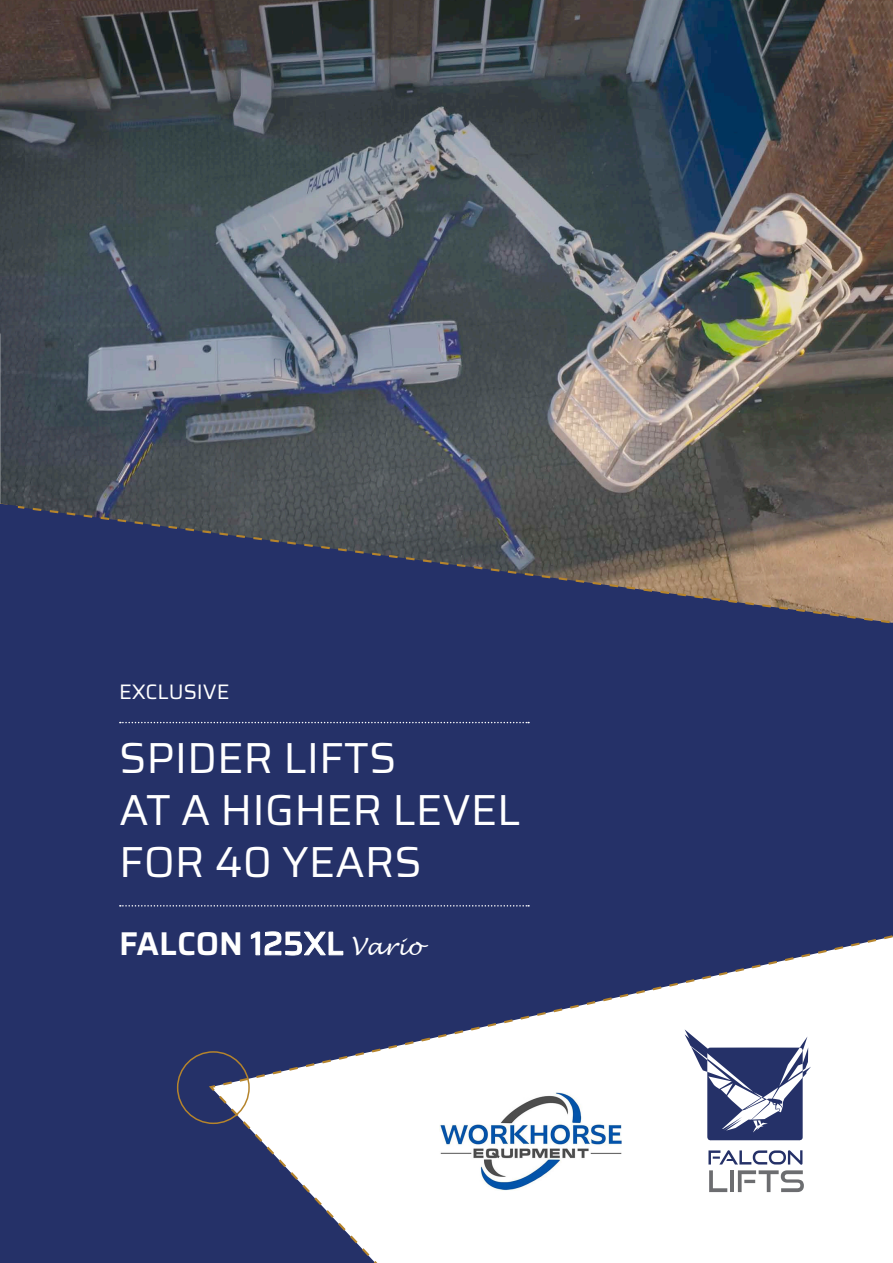
<style>
.page{position:relative;width:893px;height:1263px;background:#fff}
.page>*{position:absolute;margin:0;border:0;box-sizing:border-box;transform-origin:0 0}
.t1{font:43.5px/52.2px "Saira";color:#fff}
.t2{font:600 33px "Saira";color:#fff}
.t3{font:21px "Saira";color:#fff}
.s1{font-weight:500}
.s2{font-family:"Lucida Handwriting";font-weight:400;font-style:italic;font-size:23.1px}
</style>
<div class="page">
<img style="left:0;top:0;width:893px;height:500px">
<div style="left:25px;top:627px;width:868px;height:636px;background:#253168"></div>
<svg style="left:120px;top:722px;width:409px;height:1px"></svg>
<svg style="left:120px;top:905px;width:409px;height:1px"></svg>
<svg style="left:25px;top:500px;width:868px;height:127px;background:#4a4b61"></svg>
<svg style="left:207px;top:931px;width:686px;height:332px"></svg>
<svg style="left:0;top:392px;width:25px;height:871px;background:#293465"></svg>
<svg style="left:708px;top:1150px;width:96px;height:42px"></svg>
<svg style="left:685px;top:1029px;width:126px;height:112px"></svg>
<img style="left:439px;top:1093px;width:182px;height:97px">
<p class="t3" style="left:119px;top:676px;width:112px">EXCLUSIVE</p>
<p class="t1" style="left:119px;top:731px;width:403px">SPIDER LIFTS<br>AT A HIGHER LEVEL<br>FOR 40 YEARS</p>
<p class="t2" style="left:119px;top:918px;width:305px">FALCON <span class="s1">125XL</span> <span class="s2">Vario</span></p>
</div>
